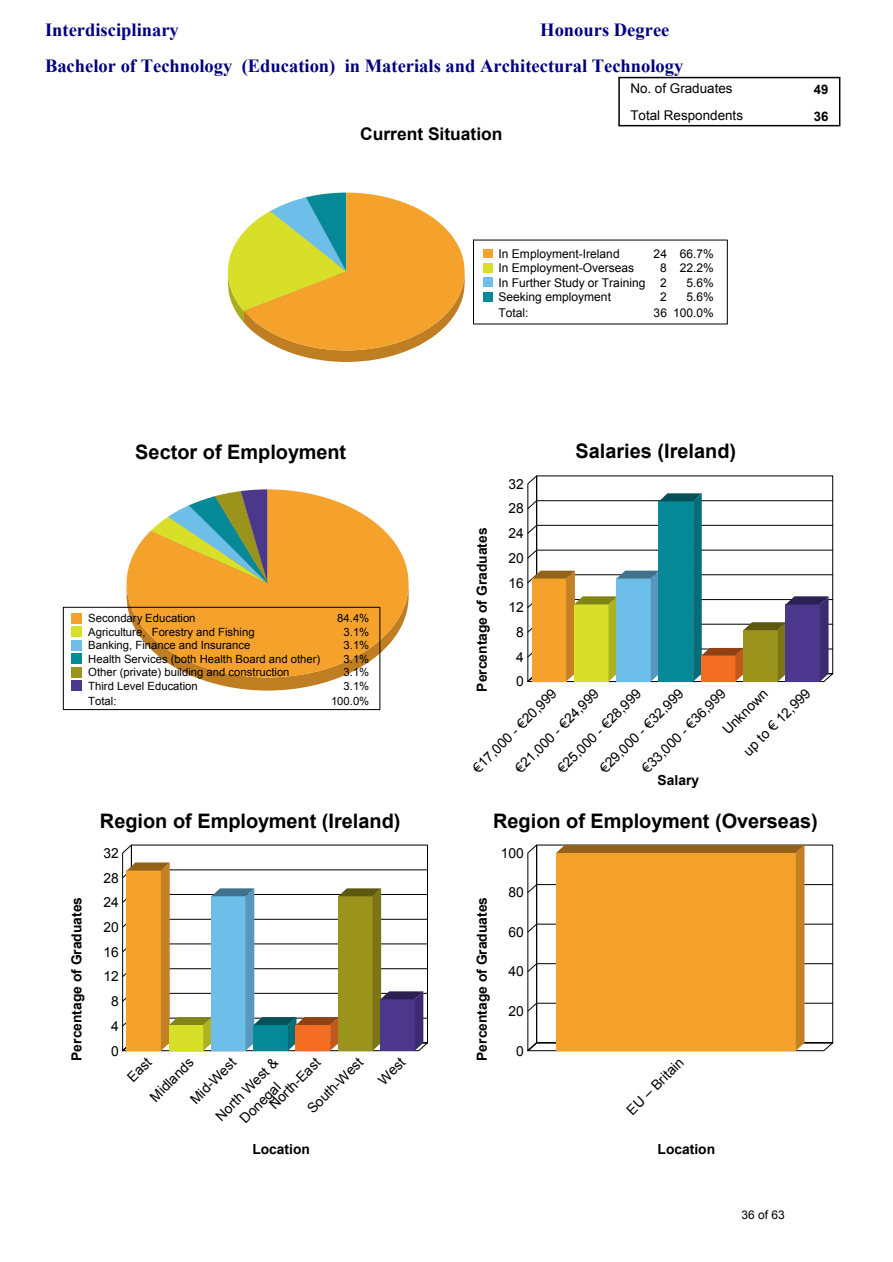
<style>
.page{position:relative;width:893px;height:1262px;background:#fff}
.page>*{position:absolute;margin:0;border:0;box-sizing:border-box;transform-origin:0 0}
.t1{font:700 19.95px "Arial";color:#000}
.t2{font:700 18.6px "Times New Roman";color:#000080}
.t3{font:700 17.4px "Arial";color:#000}
.t4{font:13.8px/10.8px "Arial";color:#000}
.t5{font:700 13.8px "Arial";color:#000}
.t6{font:13.35px/27px "Arial";color:#000}
.t7{font:700 13.2px/27px "Arial";color:#000}
.t8{font:12px/14.2px "Arial";color:#000}
.t9{font:11.25px "Arial";color:#000}
</style>
<div class="page">
<svg style="left:228px;top:193px;width:236px;height:169px"></svg>
<div style="left:483px;top:249px;width:9px;height:9px;background:#f5a22c"></div>
<div style="left:483px;top:264px;width:9px;height:9px;background:#d8df29"></div>
<div style="left:483px;top:278px;width:9px;height:9px;background:#6ebeea"></div>
<div style="left:483px;top:292px;width:9px;height:9px;background:#068996"></div>
<svg style="left:195px;top:677px;width:186px;height:13px"></svg>
<svg style="left:127px;top:489px;width:281px;height:188px;fill:#f5a22c"></svg>
<div style="left:63px;top:607px;width:317px;height:102px;border:1px solid #000"></div>
<div style="left:71px;top:613px;width:10px;height:10px;background:#f5a22c"></div>
<div style="left:71px;top:626px;width:10px;height:11px;background:#d8df29"></div>
<div style="left:71px;top:640px;width:10px;height:10px;background:#6ebeea"></div>
<div style="left:71px;top:653px;width:10px;height:11px;background:#068996"></div>
<div style="left:71px;top:667px;width:10px;height:10px;background:#9a931c"></div>
<div style="left:71px;top:680px;width:10px;height:11px;background:#4b378c"></div>
<svg style="left:527px;top:475px;width:307px;height:208px"></svg>
<svg style="left:122px;top:844px;width:306px;height:208px"></svg>
<svg style="left:527px;top:844px;width:307px;height:208px"></svg>
<div style="left:618px;top:77px;width:222px;height:49px;border:2px solid #000"></div>
<h2 class="t2" style="left:45px;top:19px;width:135px">Interdisciplinary</h2>
<h2 class="t2" style="left:540px;top:19px;width:131px">Honours Degree</h2>
<h2 class="t2" style="left:45px;top:56px;width:640px">Bachelor of Technology (Education) in Materials and Architectural Technology</h2>
<h3 class="t3" style="left:360px;top:124px;width:144px">Current Situation</h3>
<p class="t6" style="left:630px;top:75px;width:114px">No. of Graduates<br>Total Respondents</p>
<p class="t8" style="left:498px;top:247px;width:123px">In Employment-Ireland</p>
<p class="t8" style="left:653px;top:247px;width:62px">24 66.7%</p>
<p class="t8" style="left:498px;top:261px;width:137px">In Employment-Overseas</p>
<p class="t8" style="left:498px;top:261px;width:217px;text-indent:162px">8 22.2%<br>In Further Study or Training 2</p>
<p class="t8" style="left:686px;top:275px;width:29px">5.6%</p>
<h1 class="t1" style="left:135px;top:440px;width:212px">Sector of Employment</h1>
<p class="t8" style="left:498px;top:290px;width:114px">Seeking employment</p>
<p class="t8" style="left:660px;top:290px;width:8px">2</p>
<p class="t8" style="left:686px;top:290px;width:29px">5.6%</p>
<p class="t8" style="left:498px;top:306px;width:32px">Total:</p>
<p class="t8" style="left:653px;top:306px;width:62px">36 100.0%</p>
<p class="t4" style="left:508px;top:478px;width:17px">32</p>
<p class="t4" style="left:508px;top:503px;width:17px">28</p>
<h1 class="t1" style="left:575px;top:440px;width:162px">Salaries (Ireland)</h1>
<p class="t7" style="left:813px;top:76px;width:16px">49<br>36</p>
<p class="t9" style="left:88px;top:612px;width:109px">Secondary Education</p>
<p class="t9" style="left:337px;top:612px;width:34px">84.4%</p>
<p class="t9" style="left:88px;top:625px;width:168px">Agriculture, Forestry and Fishing</p>
<p class="t9" style="left:343px;top:625px;width:27px">3.1%</p>
<p class="t9" style="left:88px;top:639px;width:164px">Banking, Finance and Insurance</p>
<p class="t9" style="left:343px;top:639px;width:27px">3.1%</p>
<p class="t9" style="left:88px;top:652px;width:234px">Health Services (both Health Board and other)</p>
<p class="t9" style="left:343px;top:652px;width:27px">3.1%</p>
<p class="t9" style="left:88px;top:666px;width:203px">Other (private) building and construction</p>
<p class="t9" style="left:343px;top:666px;width:27px">3.1%</p>
<p class="t9" style="left:88px;top:679px;width:111px">Third Level Education</p>
<p class="t9" style="left:343px;top:679px;width:27px">3.1%</p>
<p class="t9" style="left:88px;top:695px;width:30px">Total:</p>
<p class="t9" style="left:331px;top:695px;width:40px">100.0%</p>
<p class="t4" style="left:508px;top:528px;width:17px">24</p>
<p class="t5" style="left:474px;top:691px;width:165px;rotate:-90deg">Percentage of Graduates</p>
<p class="t4" style="left:508px;top:553px;width:17px">20</p>
<p class="t4" style="left:508px;top:577px;width:17px">16</p>
<p class="t4" style="left:508px;top:602px;width:17px">12</p>
<p class="t4" style="left:516px;top:627px;width:9px">8</p>
<p class="t4" style="left:516px;top:651px;width:9px">4</p>
<p class="t4" style="left:516px;top:676px;width:9px">0</p>
<p class="t4" style="left:741px;top:749px;width:90px;rotate:-45deg">up to € 12,999</p>
<p class="t4" style="left:471px;top:766px;width:114px;rotate:-45deg">€17,000 - €20,999</p>
<p class="t4" style="left:513px;top:766px;width:114px;rotate:-45deg">€21,000 - €24,999</p>
<p class="t4" style="left:556px;top:766px;width:114px;rotate:-45deg">€25,000 - €28,999</p>
<p class="t4" style="left:598px;top:766px;width:114px;rotate:-45deg">€29,000 - €32,999</p>
<p class="t4" style="left:640px;top:766px;width:114px;rotate:-45deg">€33,000 - €36,999</p>
<p class="t4" style="left:721px;top:728px;width:59px;rotate:-45deg">Unknown</p>
<p class="t5" style="left:657px;top:772px;width:43px">Salary</p>
<h1 class="t1" style="left:100px;top:809px;width:302px">Region of Employment (Ireland)</h1>
<h1 class="t1" style="left:493px;top:809px;width:326px">Region of Employment (Overseas)</h1>
<p class="t4" style="left:103px;top:847px;width:17px">32</p>
<p class="t4" style="left:501px;top:847px;width:25px">100</p>
<p class="t4" style="left:103px;top:872px;width:17px">28</p>
<p class="t5" style="left:69px;top:1060px;width:165px;rotate:-90deg">Percentage of Graduates</p>
<p class="t4" style="left:103px;top:897px;width:17px">24</p>
<p class="t4" style="left:103px;top:922px;width:17px">20</p>
<p class="t4" style="left:103px;top:946px;width:17px">16</p>
<p class="t4" style="left:103px;top:971px;width:17px">12</p>
<p class="t4" style="left:111px;top:996px;width:9px">8</p>
<p class="t4" style="left:111px;top:1020px;width:9px">4</p>
<p class="t4" style="left:111px;top:1045px;width:9px">0</p>
<p class="t4" style="left:126px;top:1075px;width:29px;rotate:-45deg">East</p>
<p class="t4" style="left:349px;top:1050px;width:33px;line-height:29.8px;text-indent:-70px;rotate:-45deg">South-West<br>West</p>
<p class="t5" style="left:252px;top:1141px;width:59px">Location</p>
<p class="t4" style="left:214px;top:1114px;width:84px;rotate:-45deg">North West &amp;</p>
<p class="t4" style="left:260px;top:1095px;width:67px;text-indent:-31px;rotate:-45deg">Donegal<br>North-East</p>
<p class="t4" style="left:189px;top:1097px;width:60px;rotate:-45deg">Mid-West</p>
<p class="t4" style="left:148px;top:1095px;width:57px;rotate:-45deg">Midlands</p>
<p class="t5" style="left:474px;top:1060px;width:165px;rotate:-90deg">Percentage of Graduates</p>
<p class="t4" style="left:508px;top:887px;width:17px">80</p>
<p class="t4" style="left:508px;top:926px;width:17px">60</p>
<p class="t4" style="left:508px;top:966px;width:17px">40</p>
<p class="t4" style="left:508px;top:1005px;width:17px">20</p>
<p class="t4" style="left:516px;top:1045px;width:9px">0</p>
<p class="t4" style="left:625px;top:1108px;width:75px;rotate:-45deg">EU – Britain</p>
<p class="t5" style="left:657px;top:1141px;width:59px">Location</p>
<p class="t8" style="left:741px;top:1207px;width:45px">36 of 63</p>
</div>
